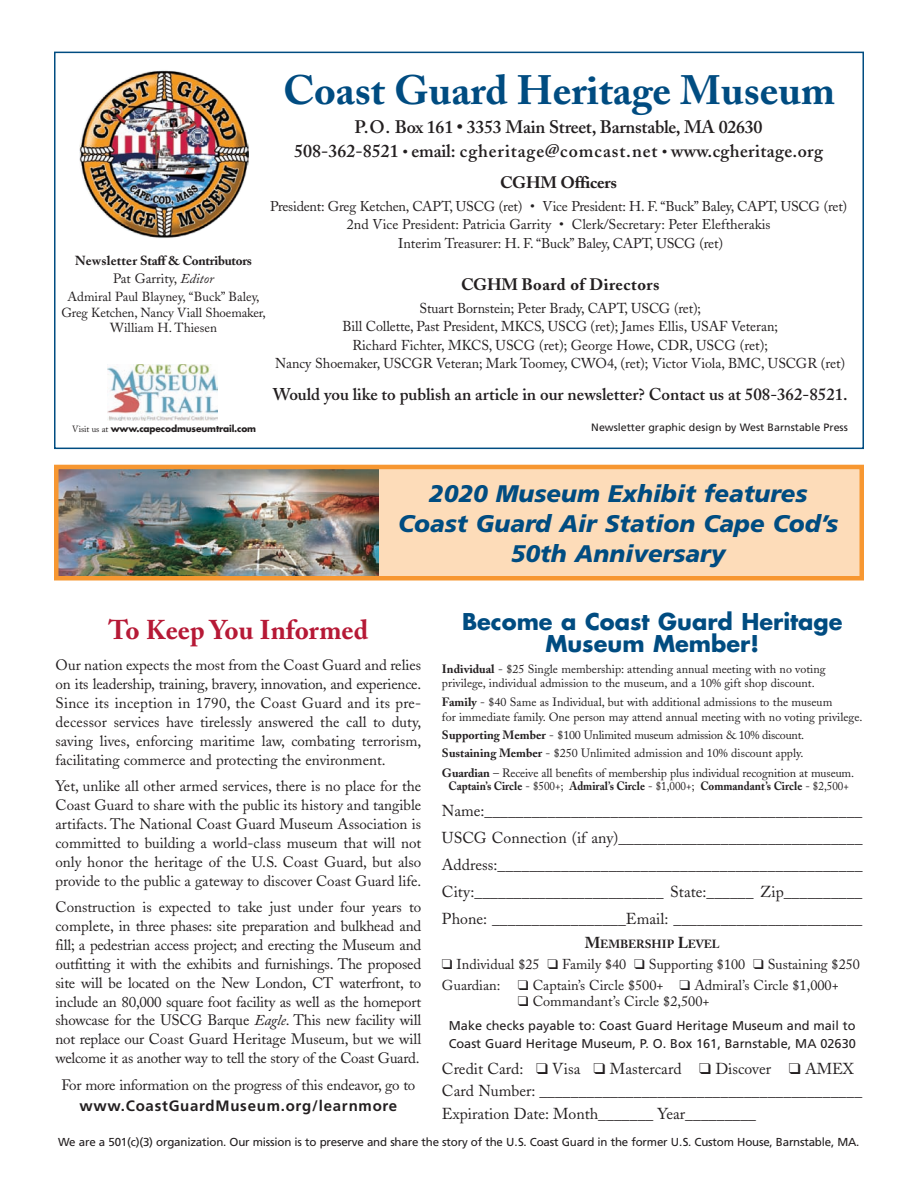
<style>
.page{position:relative;width:918px;height:1188px;background:#fff}
.page>*{position:absolute;margin:0;border:0;box-sizing:border-box;transform-origin:0 0}
.t1{font:700 40.8px "Adobe Caslon";color:#004c81}
.t2{font:700 27px "Adobe Caslon";color:#b61936}
.t3{font:italic 900 24px/30px "Frutiger";color:#004c81;text-align:center}
.t4{font:700 22.5px/22.5px "Futura";color:#004c81;text-align:center}
.t5{font:600 18px/24px "Adobe Caslon";color:#231f20;text-align:center}
.t6{font:600 16.95px "Adobe Caslon";color:#231f20}
.t7{font:700 16.5px "Adobe Caslon";letter-spacing:.03em;color:#231f20}
.t8{font:700 16.5px "Adobe Caslon";letter-spacing:-.01em;color:#231f20}
.t9{font:15.75px/27px "Adobe Caslon";color:#231f20;text-align:justify}
.t10{font:15px/18.9px "Adobe Caslon";letter-spacing:-.005em;color:#231f20;text-align:justify}
.t11{font:700 15px "Frutiger";letter-spacing:.05em;color:#231f20}
.t12{font:14.25px/18.5px "Adobe Caslon";color:#231f20;text-align:center}
.t13{font:14.1px/18.5px "Adobe Caslon";letter-spacing:-.01em;color:#231f20;text-align:center}
.t14{font:13.5px "Adobe Caslon";color:#231f20}
.t15{font:13.05px/15.5px "Adobe Caslon";color:#231f20;text-align:center}
.t16{font:700 13.05px "Adobe Caslon";letter-spacing:-.015em;color:#231f20}
.t17{font:12.75px/18px "Frutiger";color:#231f20}
.t18{font:12px/13.5px "Adobe Caslon";color:#231f20}
.t19{font:700 11.85px "Adobe Caslon";color:#231f20}
.t20{font:11.55px "Frutiger";letter-spacing:-.015em;color:#231f20}
.t21{font:10.65px "Frutiger";color:#231f20}
.t22{font:700 9px "Futura";letter-spacing:-.015em;color:#231f20}
.s1{font-size:15px}
.s2{font-style:italic}
.s3{font-family:"Adobe Caslon";font-weight:400}
.s4{font-weight:700}
.s5{font-size:15.75px}
</style>
<div class="page">
<div style="left:54px;top:52px;width:810px;height:397px;border:2px solid #004c81"></div>
<img style="left:79px;top:70px;width:169px;height:169px;border-radius:50%">
<img style="left:108px;top:364px;width:110px;height:56px">
<div style="left:56px;top:467px;width:806px;height:111px;background:#fddcb9"></div>
<img style="left:59px;top:470px;width:320px;height:105px">
<div style="left:54px;top:465px;width:810px;height:115px;border:4px solid #f79731"></div>
<h1 class="t1" style="left:283px;top:74px;width:554px">Coast Guard Heritage Museum</h1>
<p class="t5" style="left:294px;top:117px;width:530px">P.O. Box 161 • 3353 Main Street, Barnstable, MA 02630<br>508-362-8521 <span class="s1">•</span> email: cgheritage@comcast.net <span class="s1">•</span> www.cgheritage.org</p>
<p class="t8" style="left:500px;top:176px;width:119px">CGHM Officers</p>
<p class="t13" style="left:270px;top:199px;width:579px">President: Greg Ketchen, CAPT, USCG (ret) • Vice President: H. F. “Buck” Baley, CAPT, USCG (ret)<br>2nd Vice President: Patricia Garrity • Clerk/Secretary: Peter Eleftherakis<br>Interim Treasurer: H. F. “Buck” Baley, CAPT, USCG (ret)</p>
<p class="t7" style="left:461px;top:278px;width:200px">CGHM Board of Directors</p>
<p class="t12" style="left:275px;top:301px;width:572px">Stuart Bornstein; Peter Brady, CAPT, USCG (ret);<br>Bill Collette, Past President, MKCS, USCG (ret); James Ellis, USAF Veteran;<br>Richard Fichter, MKCS, USCG (ret); George Howe, CDR, USCG (ret);<br>Nancy Shoemaker, USCGR Veteran; Mark Toomey, CWO4, (ret); Victor Viola, BMC, USCGR (ret)</p>
<p class="t6" style="left:273px;top:388px;width:577px">Would you like to publish an article in our newsletter? Contact us at 508-362-8521.</p>
<p class="t21" style="left:591px;top:423px;width:258px">Newsletter graphic design by West Barnstable Press</p>
<p class="t16" style="left:75px;top:255px;width:178px">Newsletter Staff &amp; Contributors</p>
<p class="t14" style="left:113px;top:273px;width:102px">Pat Garrity, <span class="s2">Editor</span></p>
<p class="t15" style="left:61px;top:291px;width:206px">Admiral Paul Blayney, “Buck” Baley,<br>Greg Ketchen, Nancy Viall Shoemaker,<br>William H. Thiesen</p>
<p class="t22" style="left:72px;top:425px;width:185px"><span class="s3">Visit us at</span> www.capecodmuseumtrail.com</p>
<h3 class="t3" style="left:398px;top:481px;width:442px">2020 Museum Exhibit features<br>Coast Guard Air Station Cape Cod’s<br>50th Anniversary</h3>
<h2 class="t2" style="left:108px;top:619px;width:261px">To Keep You Informed</h2>
<p class="t10" style="left:56px;top:658px;width:367px">Our nation expects the most from the Coast Guard and relies on its leadership, training, bravery, innovation, and experience.<br>Since its inception in 1790, the Coast Guard and its pre&shy;decessor services have tirelessly answered the call to duty, saving lives, enforcing maritime law, combating terrorism, facilitating commerce and protecting the environment.</p>
<p class="t10" style="left:56px;top:778px;width:367px">Yet, unlike all other armed services, there is no place for the Coast Guard to share with the public its history and tangible artifacts. The National Coast Guard Museum Association is committed to building a world-class museum that will not only honor the heritage of the U.S. Coast Guard, but also provide to the public a gateway to discover Coast Guard life.</p>
<p class="t10" style="left:56px;top:899px;width:367px">Construction is expected to take just under four years to complete, in three phases: site preparation and bulkhead and fill; a pedestrian access project; and erecting the Museum and outfitting it with the exhibits and furnishings. The proposed site will be located on the New London, CT waterfront, to include an 80,000 square foot facility as well as the homeport showcase for the USCG Barque <span class="s2">Eagle</span>. This new facility will not replace our Coast Guard Heritage Museum, but we will welcome it as another way to tell the story of the Coast Guard.</p>
<p class="t10" style="left:61px;top:1078px;width:355px">For more information on the progress of this endeavor, go to</p>
<p class="t11" style="left:79px;top:1100px;width:319px">www.CoastGuardMuseum.org/learnmore</p>
<h3 class="t4" style="left:462px;top:612px;width:382px">Become a Coast Guard Heritage<br>Museum Member!</h3>
<p class="t18" style="left:442px;top:664px;width:385px"><span class="s4">Individual</span> - $25 Single membership: attending annual meeting with no voting privilege, individual admission to the museum, and a 10% gift shop discount.</p>
<p class="t18" style="left:442px;top:696px;width:422px;line-height:15px"><span class="s4">Family</span> - $40 Same as Individual, but with additional admissions to the museum<br>for immediate family. One person may attend annual meeting with no voting privilege.</p>
<p class="t18" style="left:442px;top:728px;width:364px;line-height:18px"><span class="s4">Supporting Member</span> - $100 Unlimited museum admission &amp; 10% discount.<br><span class="s4">Sustaining Member</span> - $250 Unlimited admission and 10% discount apply.</p>
<p class="t18" style="left:442px;top:767px;width:414px;text-align:center"><span class="s4">Guardian</span> – Receive all benefits of membership plus individual recognition at museum.<br><span class="s4">Captain’s Circle</span> - $500+; <span class="s4">Admiral’s Circle</span> - $1,000+; <span class="s4">Commandant’s Circle</span> - $2,500+</p>
<p class="t9" style="left:442px;top:799px;width:422px">Name:________________________________________________ USCG Connection (if any)_______________________________ Address:______________________________________________ City:________________________ State:______ Zip__________ Phone: _________________Email: ________________________</p>
<p class="t19" style="left:585px;top:939px;width:137px"><span class="s5">M</span>EMBERSHIP <span class="s5">L</span>EVEL</p>
<p class="t12" style="left:442px;top:955px;width:419px;line-height:21px;text-align:left">❑ Individual $25 ❑ Family $40 ❑ Supporting $100 ❑ Sustaining $250<br>Guardian: ❑ Captain’s Circle $500+ ❑ Admiral’s Circle $1,000+</p>
<p class="t12" style="left:518px;top:994px;width:193px">❑ Commandant’s Circle $2,500+</p>
<p class="t17" style="left:449px;top:1018px;width:409px">Make checks payable to: Coast Guard Heritage Museum and mail to<br>Coast Guard Heritage Museum, P. O. Box 161, Barnstable, MA 02630</p>
<p class="t9" style="left:442px;top:1059px;width:422px;line-height:22.5px;text-align:left">Credit Card: ❑ Visa ❑ Mastercard ❑ Discover ❑ AMEX<br>Card Number: _________________________________________<br>Expiration Date: Month_______ Year_________</p>
<p class="t20" style="left:58px;top:1137px;width:803px">We are a 501(c)(3) organization. Our mission is to preserve and share the story of the U.S. Coast Guard in the former U.S. Custom House, Barnstable, MA.</p>
</div>
